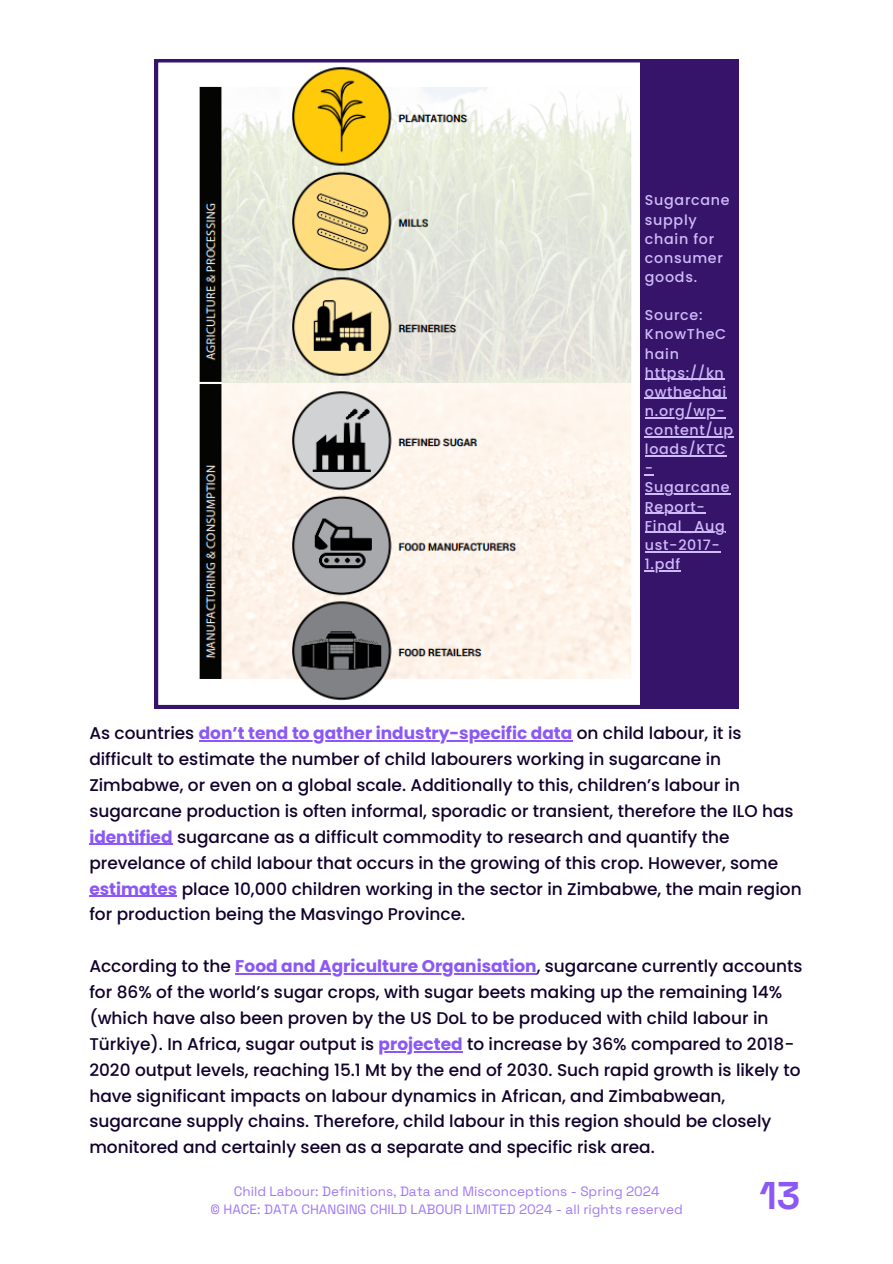
<style>
.page{position:relative;width:893px;height:1264px;background:#fff}
.page>*{position:absolute;margin:0;border:0;box-sizing:border-box;transform-origin:0 0}
.t1{font:700 38.7px "Space Grotesk";color:#8b57f6}
.t2{font:500 16.95px/25.8px "Poppins";color:#11012b}
.t3{font:500 14.25px/19.2px "Poppins";letter-spacing:.05em;color:#cfbbf9}
.t4{font:13.5px/18px "Space Grotesk";color:#a077f7;text-align:center}
.s1{font-weight:700;color:#8b57f6}
</style>
<div class="page">
<hr style="left:199px;top:740px;width:373px;height:1px;background:#8b57f6">
<hr style="left:89px;top:843px;width:84px;height:2px;background:#8b57f6">
<hr style="left:89px;top:895px;width:88px;height:1px;background:#8b57f6">
<hr style="left:235px;top:973px;width:301px;height:1px;background:#8b57f6">
<hr style="left:378px;top:1050px;width:84px;height:2px;background:#8b57f6">
<svg style="left:155px;top:59px;width:485px;height:649px"></svg>
<div style="left:640px;top:59px;width:98px;height:649px;background:#361469"></div>
<hr style="left:645px;top:379px;width:79px;height:1px;background:#cfbbf9">
<hr style="left:645px;top:398px;width:81px;height:1px;background:#cfbbf9">
<hr style="left:645px;top:417px;width:80px;height:1px;background:#cfbbf9">
<hr style="left:645px;top:436px;width:89px;height:1px;background:#cfbbf9">
<hr style="left:645px;top:455px;width:81px;height:1px;background:#cfbbf9">
<hr style="left:645px;top:493px;width:85px;height:1px;background:#cfbbf9">
<hr style="left:645px;top:512px;width:60px;height:2px;background:#cfbbf9">
<hr style="left:645px;top:532px;width:80px;height:1px;background:#cfbbf9">
<hr style="left:645px;top:551px;width:75px;height:1px;background:#cfbbf9">
<hr style="left:645px;top:570px;width:36px;height:1px;background:#cfbbf9">
<p class="t3" style="left:645px;top:191px;width:86px">Sugarcane supply chain for consumer goods.</p>
<p class="t3" style="left:645px;top:305px;width:90px">Source:<br>KnowTheC hain https://kn owthechai n.org/wp&shy;content/up loads/KTC -<br>Sugarcane<br>Report-<br>Final_Aug ust-2017-<br>1.pdf</p>
<p class="t2" style="left:89px;top:720px;width:713px">As countries <span class="s1">don’t tend to gather industry-specific data</span> on child labour, it is difficult to estimate the number of child labourers working in sugarcane in Zimbabwe, or even on a global scale. Additionally to this, children’s labour in sugarcane production is often informal, sporadic or transient, therefore the ILO has <span class="s1">identified</span> sugarcane as a difficult commodity to research and quantify the prevelance of child labour that occurs in the growing of this crop. However, some <span class="s1">estimates</span> place 10,000 children working in the sector in Zimbabwe, the main region for production being the Masvingo Province.</p>
<p class="t2" style="left:89px;top:953px;width:714px">According to the <span class="s1">Food and Agriculture Organisation</span>, sugarcane currently accounts for 86% of the world’s sugar crops, with sugar beets making up the remaining 14% (which have also been proven by the US DoL to be produced with child labour in Türkiye). In Africa, sugar output is <span class="s1">projected</span> to increase by 36% compared to 2018- 2020 output levels, reaching 15.1 Mt by the end of 2030. Such rapid growth is likely to have significant impacts on labour dynamics in African, and Zimbabwean, sugarcane supply chains. Therefore, child labour in this region should be closely monitored and certainly seen as a separate and specific risk area.</p>
<h1 class="t1" style="left:759px;top:1170px;width:42px">13</h1>
<p class="t4" style="left:210px;top:1182px;width:474px">Child Labour: Definitions, Data and Misconceptions - Spring 2024<br>© HACE: DATA CHANGING CHILD LABOUR LIMITED 2024 - all rights reserved</p>
</div>
